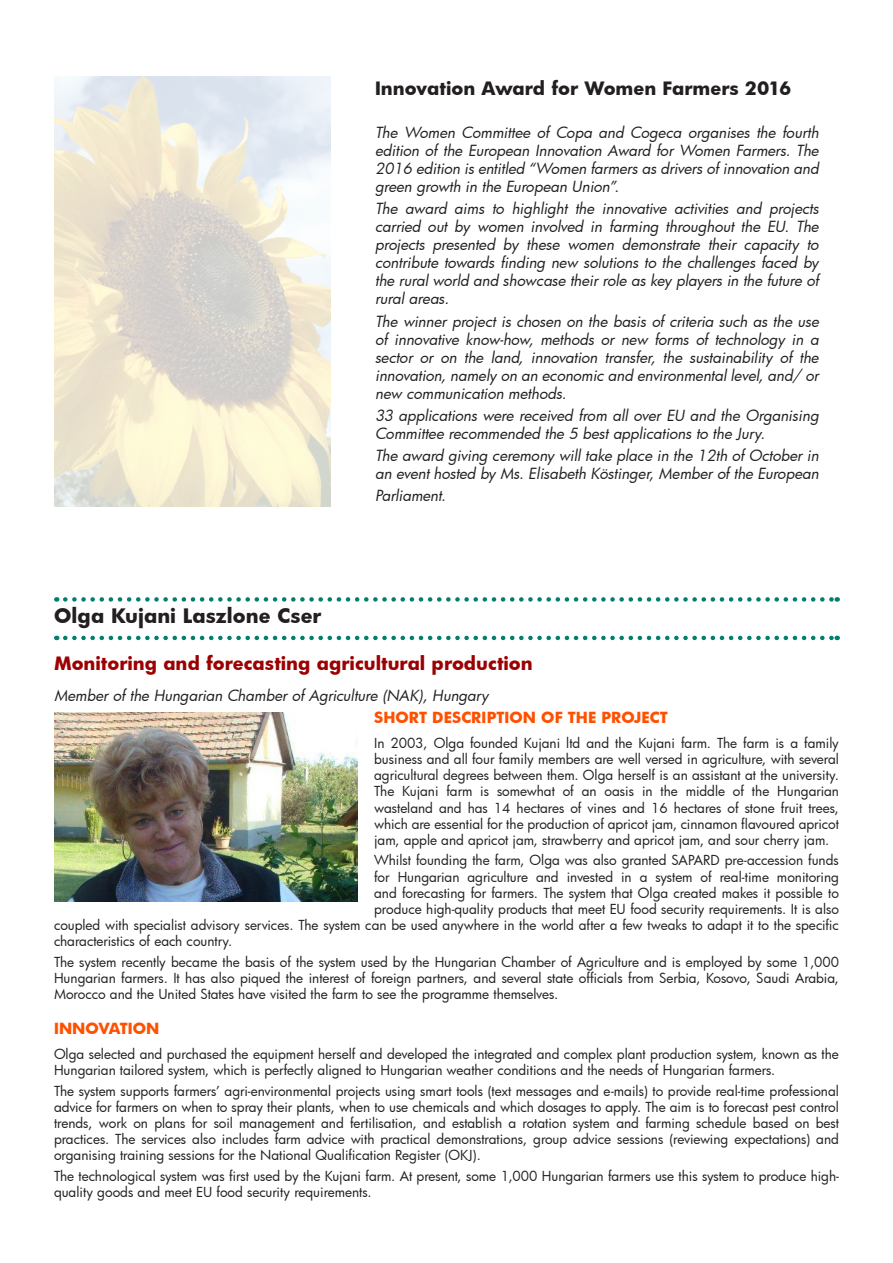
<style>
.page{position:relative;width:893px;height:1263px;background:#fff}
.page>*{position:absolute;margin:0;border:0;box-sizing:border-box;transform-origin:0 0}
.t1{font:700 19.5px "Futura";letter-spacing:.005em;color:#231f20}
.t2{font:700 18px "Futura";color:#9c0000}
.Normal_wrd_5{font:700 18px "Futura";color:#231f20}
.t3{font:italic 15px/18px "Futura";color:#231f20;text-align:justify}
.t4{font:700 15px "Futura";color:#ff5000}
.t5{font:13.5px/16.2px "Futura";color:#231f20;text-align:justify}
</style>
<div class="page">
<img style="left:54px;top:77px;width:276px;height:429px">
<svg style="left:65px;top:597px;width:773px;height:5px"></svg>
<svg style="left:65px;top:636px;width:773px;height:4px"></svg>
<img style="left:54px;top:712px;width:303px;height:189px">
<p class="Normal_wrd_5" style="left:375px;top:76px;width:418px">Innovation Award for Women Farmers 2016</p>
<p class="t3" style="left:375px;top:123px;width:445px">The Women Committee of Copa and Cogeca organises the fourth edition of the European Innovation Award for Women Farmers. The 2016 edition is entitled “Women farmers as drivers of innovation and green growth in the European Union”.</p>
<p class="t3" style="left:375px;top:200px;width:445px">The award aims to highlight the innovative activities and projects carried out by women involved in farming throughout the EU. The projects presented by these women demonstrate their capacity to contribute towards finding new solutions to the challenges faced by the rural world and showcase their role as key players in the future of rural areas.</p>
<p class="t3" style="left:375px;top:312px;width:445px">The winner project is chosen on the basis of criteria such as the use of innovative know-how, methods or new forms of technology in a sector or on the land, innovation transfer, the sustainability of the innovation, namely on an economic and environmental level, and/ or new communication methods.</p>
<p class="t3" style="left:375px;top:406px;width:445px">33 applications were received from all over EU and the Organising<br>Committee recommended the 5 best applications to the Jury.</p>
<p class="t3" style="left:375px;top:446px;width:445px">The award giving ceremony will take place in the 12th of October in an event hosted by Ms. Elisabeth Köstinger, Member of the European</p>
<p class="t3" style="left:375px;top:486px;width:72px">Parliament.</p>
<p class="t1" style="left:54px;top:602px;width:269px">Olga Kujani Laszlone Cser</p>
<p class="t2" style="left:54px;top:651px;width:480px">Monitoring and forecasting agricultural production</p>
<p class="t3" style="left:54px;top:686px;width:436px">Member of the Hungarian Chamber of Agriculture (NAK), Hungary</p>
<p class="t4" style="left:374px;top:707px;width:295px">SHORT DESCRIPTION OF THE PROJECT</p>
<p class="t5" style="left:374px;top:734px;width:466px">In 2003, Olga founded Kujani ltd and the Kujani farm. The farm is a family business and all four family members are well versed in agriculture, with several agricultural degrees between them. Olga herself is an assistant at the university.<br>The Kujani farm is somewhat of an oasis in the middle of the Hungarian wasteland and has 14 hectares of vines and 16 hectares of stone fruit trees, which are essential for the production of apricot jam, cinnamon flavoured apricot jam, apple and apricot jam, strawberry and apricot jam, and sour cherry jam.</p>
<p class="t5" style="left:374px;top:852px;width:466px">Whilst founding the farm, Olga was also granted SAPARD pre-accession funds</p>
<p class="t5" style="left:374px;top:868px;width:466px">for Hungarian agriculture and invested in a system of real-time monitoring</p>
<p class="t5" style="left:374px;top:884px;width:466px">and forecasting for farmers. The system that Olga created makes it possible to</p>
<p class="t5" style="left:374px;top:901px;width:466px">produce high-quality products that meet EU food security requirements. It is also</p>
<p class="t5" style="left:54px;top:917px;width:786px">coupled with specialist advisory services. The system can be used anywhere in the world after a few tweaks to adapt it to the specific</p>
<p class="t5" style="left:54px;top:933px;width:180px">characteristics of each country.</p>
<p class="t5" style="left:54px;top:953px;width:786px">The system recently became the basis of the system used by the Hungarian Chamber of Agriculture and is employed by some 1,000<br>Hungarian farmers. It has also piqued the interest of foreign partners, and several state officials from Serbia, Kosovo, Saudi Arabia, Morocco and the United States have visited the farm to see the programme themselves.</p>
<p class="t4" style="left:54px;top:1018px;width:107px">INNOVATION</p>
<p class="t5" style="left:54px;top:1046px;width:786px">Olga selected and purchased the equipment herself and developed the integrated and complex plant production system, known as the<br>Hungarian tailored system, which is perfectly aligned to Hungarian weather conditions and the needs of Hungarian farmers.</p>
<p class="t5" style="left:54px;top:1082px;width:786px">The system supports farmers’ agri-environmental projects using smart tools (text messages and e-mails) to provide real-time professional advice for farmers on when to spray their plants, when to use chemicals and which dosages to apply. The aim is to forecast pest control trends, work on plans for soil management and fertilisation, and establish a rotation system and farming schedule based on best practices. The services also includes farm advice with practical demonstrations, group advice sessions (reviewing expectations) and organising training sessions for the National Qualification Register (OKJ).</p>
<p class="t5" style="left:54px;top:1167px;width:786px">The technological system was first used by the Kujani farm. At present, some 1,000 Hungarian farmers use this system to produce high&shy;quality goods and meet EU food security requirements.</p>
</div>
